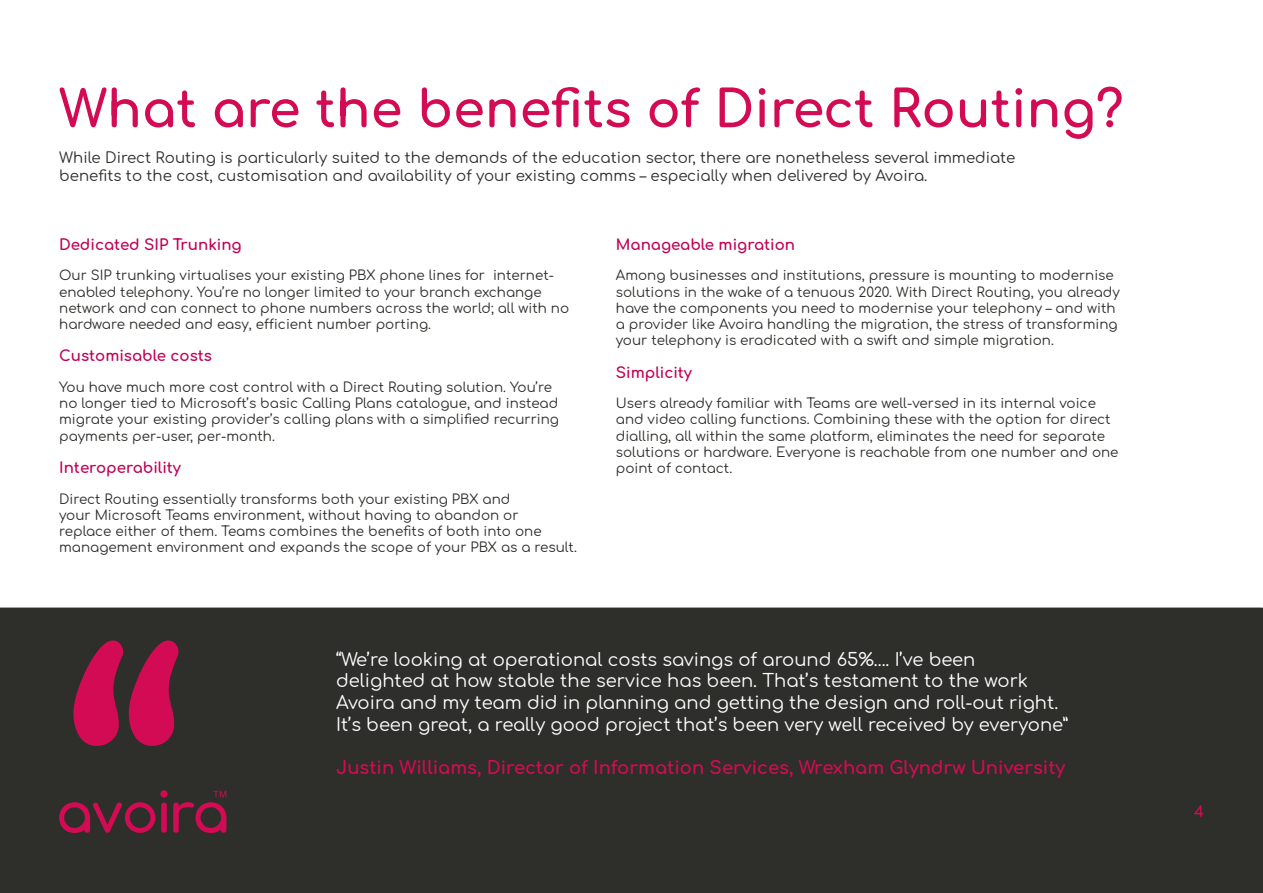
<style>
.page{position:relative;width:1263px;height:893px;background:#fff}
.page>*{position:absolute;margin:0;border:0;box-sizing:border-box;transform-origin:0 0}
.t1{font:700 360px "Comfortaa";color:#d30b54}
.t2{font:700 51px "Comfortaa";color:#d30b54}
.t3{font:18px/21.6px "Comfortaa";color:#fff}
.t4{font:700 18px "Comfortaa";color:#d30b54}
.t5{font:15px/18px "Comfortaa";color:#2e2e2b}
.t6{font:700 15px "Comfortaa";color:#c00058}
.t7{font:700 15px "Comfortaa";color:#d30b54}
.t8{font:13.5px/16.2px "Comfortaa";color:#2e2e2b}
</style>
<div class="page">
<div style="left:0;top:608px;width:1263px;height:285px;background:#2e2e2b"></div>
<svg style="left:59px;top:790px;width:167px;height:43px;background:#5d2336"></svg>
<h2 class="t2" style="left:59px;top:63px;width:1066px">What are the benefits of Direct Routing?</h2>
<p class="t5" style="left:59px;top:147px;width:958px">While Direct Routing is particularly suited to the demands of the education sector, there are nonetheless several immediate benefits to the cost, customisation and availability of your existing comms – especially when delivered by Avoira.</p>
<p class="t6" style="left:59px;top:231px;width:184px">Dedicated SIP Trunking</p>
<p class="t8" style="left:59px;top:266px;width:511px">Our SIP trunking virtualises your existing PBX phone lines for internet&shy;enabled telephony. You’re no longer limited to your branch exchange network and can connect to phone numbers across the world; all with no hardware needed and easy, efficient number porting.</p>
<p class="t6" style="left:59px;top:342px;width:154px">Customisable costs</p>
<p class="t8" style="left:59px;top:377px;width:501px">You have much more cost control with a Direct Routing solution. You’re no longer tied to Microsoft’s basic Calling Plans catalogue, and instead migrate your existing provider’s calling plans with a simplified recurring payments per-user, per-month.</p>
<p class="t6" style="left:59px;top:454px;width:123px">Interoperability</p>
<p class="t8" style="left:59px;top:489px;width:519px">Direct Routing essentially transforms both your existing PBX and<br>your Microsoft Teams environment, without having to abandon or<br>replace either of them. Teams combines the benefits of both into one management environment and expands the scope of your PBX as a result.</p>
<p class="t6" style="left:616px;top:231px;width:181px">Manageable migration</p>
<p class="t8" style="left:616px;top:266px;width:505px">Among businesses and institutions, pressure is mounting to modernise solutions in the wake of a tenuous 2020. With Direct Routing, you already have the components you need to modernise your telephony – and with a provider like Avoira handling the migration, the stress of transforming your telephony is eradicated with a swift and simple migration.</p>
<p class="t6" style="left:616px;top:359px;width:78px">Simplicity</p>
<p class="t8" style="left:616px;top:394px;width:504px">Users already familiar with Teams are well-versed in its internal voice and video calling functions. Combining these with the option for direct dialling, all within the same platform, eliminates the need for separate solutions or hardware. Everyone is reachable from one number and one point of contact.</p>
<h1 class="t1" style="left:73px;top:487px;width:107px">“</h1>
<p class="t3" style="left:336px;top:646px;width:734px">“We’re looking at operational costs savings of around 65%.... I’ve been delighted at how stable the service has been. That’s testament to the work Avoira and my team did in planning and getting the design and roll-out right.<br>It’s been great, a really good project that’s been very well received by everyone”</p>
<h3 class="t4" style="left:336px;top:751px;width:731px">Justin Williams, Director of Information Services, Wrexham Glyndrw University</h3>
<p class="t7" style="left:1194px;top:798px;width:11px">4</p>
</div>
